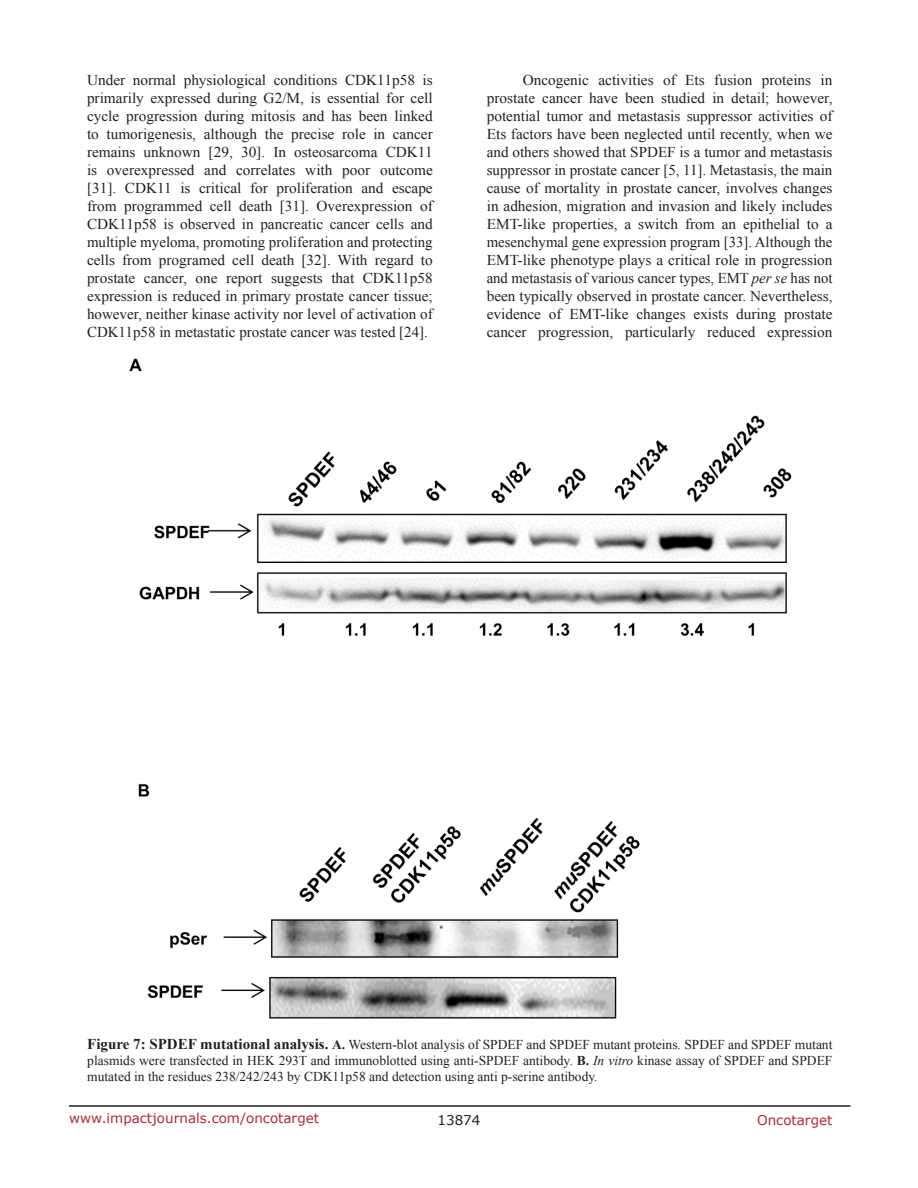
<style>
.page{position:relative;width:918px;height:1188px;background:#fff}
.page>*{position:absolute;margin:0;border:0;box-sizing:border-box;transform-origin:0 0}
.BodyText{font:15px/18px "Times New Roman";color:#221f22;text-align:justify}
.FigureText{font:13.5px/16.2px "Times New Roman";color:#221f22;text-align:justify}
.t1{font:13.5px "Verdana";color:#ac2b31}
.t2{font:13.5px "Verdana";color:#221f22}
.s1{font-style:italic}
.s2{font-weight:700;font-size:15px}
.s3{font-weight:700}
</style>
<div class="page">
<hr style="left:69px;top:1105px;width:781px;height:2px;background:#231f20">
<img style="left:129px;top:358px;width:663px;height:661px">
<p class="BodyText" style="left:87px;top:71px;width:347px">Under normal physiological conditions CDK11p58 is primarily expressed during G2/M, is essential for cell cycle progression during mitosis and has been linked to tumorigenesis, although the precise role in cancer remains unknown [29, 30]. In osteosarcoma CDK11 is overexpressed and correlates with poor outcome [31]. CDK11 is critical for proliferation and escape from programmed cell death [31]. Overexpression of CDK11p58 is observed in pancreatic cancer cells and multiple myeloma, promoting proliferation and protecting cells from programed cell death [32]. With regard to prostate cancer, one report suggests that CDK11p58 expression is reduced in primary prostate cancer tissue; however, neither kinase activity nor level of activation of CDK11p58 in metastatic prostate cancer was tested [24].</p>
<p class="BodyText" style="left:487px;top:71px;width:347px;text-indent:36px">Oncogenic activities of Ets fusion proteins in prostate cancer have been studied in detail; however, potential tumor and metastasis suppressor activities of Ets factors have been neglected until recently, when we and others showed that SPDEF is a tumor and metastasis suppressor in prostate cancer [5, 11]. Metastasis, the main cause of mortality in prostate cancer, involves changes in adhesion, migration and invasion and likely includes EMT-like properties, a switch from an epithelial to a mesenchymal gene expression program [33]. Although the EMT-like phenotype plays a critical role in progression and metastasis of various cancer types, EMT <span class="s1">per se</span> has not been typically observed in prostate cancer. Nevertheless, evidence of EMT-like changes exists during prostate cancer progression, particularly reduced expression</p>
<p class="FigureText" style="left:87px;top:1036px;width:747px"><span class="s2">Figure 7: SPDEF mutational analysis.</span> <span class="s3">A.</span> Western-blot analysis of SPDEF and SPDEF mutant proteins. SPDEF and SPDEF mutant plasmids were transfected in HEK 293T and immunoblotted using anti-SPDEF antibody. <span class="s3">B.</span> <span class="s1">In vitro</span> kinase assay of SPDEF and SPDEF mutated in the residues 238/242/243 by CDK11p58 and detection using anti p-serine antibody.</p>
<p class="t1" style="left:69px;top:1109px;width:252px">www.impactjournals.com/oncotarget</p>
<p class="t2" style="left:438px;top:1111px;width:44px">13874</p>
<p class="t1" style="left:757px;top:1111px;width:77px">Oncotarget</p>
</div>
